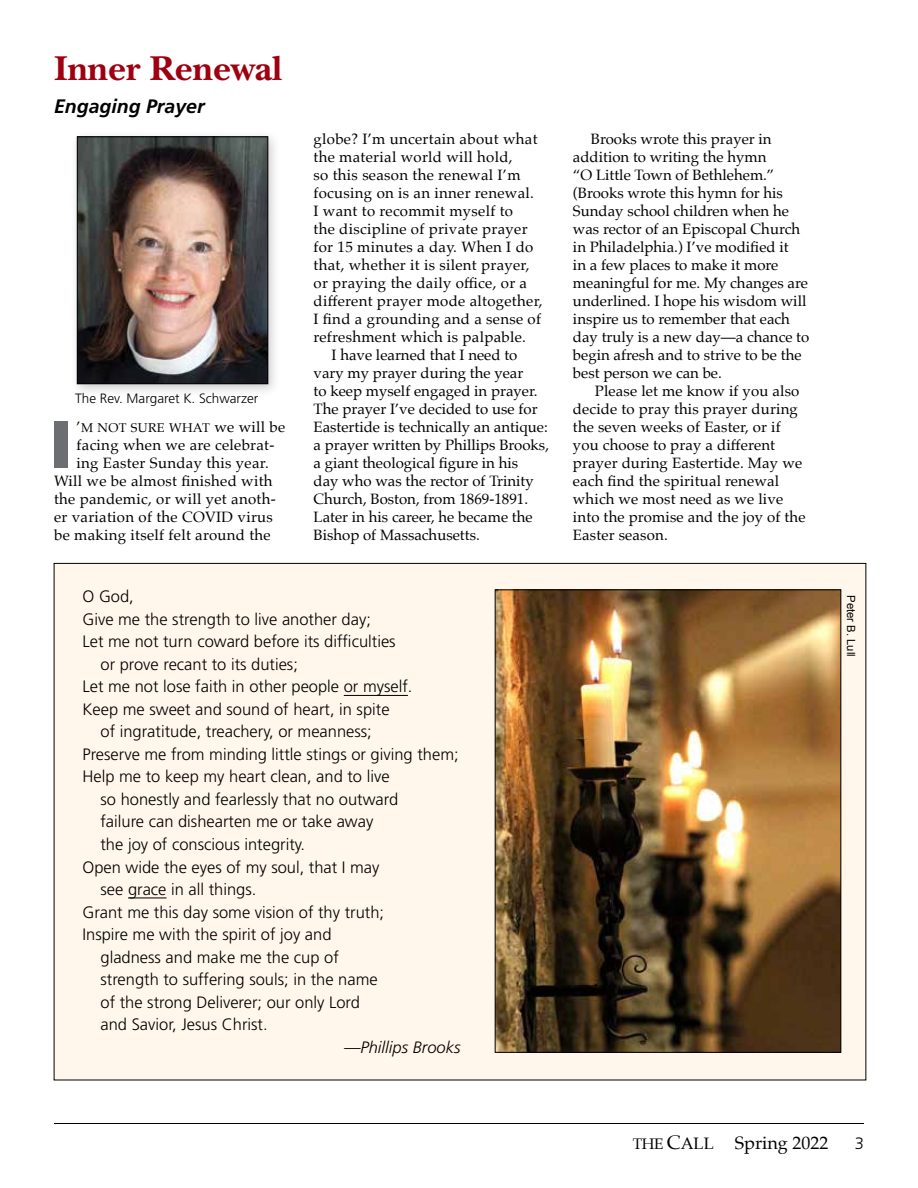
<style>
.page{position:relative;width:918px;height:1188px;background:#fff}
.page>*{position:absolute;margin:0;border:0;box-sizing:border-box;transform-origin:0 0}
.t1{font:700 68.25px "Gill Sans";color:#6d6e71}
.t2{font:700 36px "New Baskerville";color:#9f0011}
.t3{font:italic 700 19.5px "Frutiger";color:#000}
.t4{font:18px "Palatino";color:#000}
.t5{font:300 16.5px "Frutiger";color:#000}
.t6{font:italic 300 16.5px "Frutiger";color:#000}
.t7{font:15px/18px "Palatino";color:#000}
.t8{font:15px "Palatino";letter-spacing:.02em;color:#000}
.t9{font:300 13.5px "Frutiger";color:#000}
.t10{font:12.75px "Palatino Roman SC850";letter-spacing:.025em;color:#000}
.t11{font:11.25px "Arial";color:#000}
.s1{font-size:15px}
.s2{font-family:"Palatino";font-size:15px}
.s3{font-family:"Palatino Roman SC850";font-size:15.3px}
.s4{font-family:"Palatino Roman SC850";font-size:19.5px}
.s5{font-family:"Palatino Roman SC850";font-size:16.65px}
</style>
<div class="page">
<hr style="left:54px;top:1123px;width:810px;height:1px;background:#000">
<div style="left:54px;top:563px;width:812px;height:517px;background:#fff7eb"></div>
<div style="left:70px;top:130px;width:212px;height:267px;background:#000;opacity:.2"></div>
<img style="left:79px;top:138px;width:187px;height:244px">
<div style="left:77px;top:136px;width:191px;height:248px;border:1px solid #000"></div>
<hr style="left:344px;top:695px;width:64px;height:1px;background:#000">
<hr style="left:128px;top:898px;width:38px;height:1px;background:#000">
<img style="left:497px;top:591px;width:342px;height:460px">
<div style="left:495px;top:589px;width:346px;height:464px;border:1px solid #000"></div>
<h2 class="t2" style="left:54px;top:48px;width:230px">Inner Renewal</h2>
<h3 class="t3" style="left:54px;top:94px;width:152px">Engaging Prayer</h3>
<p class="t9" style="left:75px;top:391px;width:185px">The Rev. Margaret K. Schwarzer</p>
<h1 class="t1" style="left:48px;top:391px;width:27px">I</h1>
<p class="t10" style="left:77px;top:417px;width:210px"><span class="s1">’</span>M NOT SURE WHAT <span class="s2">we will be</span></p>
<p class="t8" style="left:77px;top:432px;width:199px">facing when we are celebrat-</p>
<p class="t8" style="left:77px;top:450px;width:194px">ing Easter Sunday this year.</p>
<p class="t8" style="left:54px;top:468px;width:220px">Will we be almost finished with</p>
<p class="t8" style="left:54px;top:486px;width:223px">the pandemic, or will yet anoth-</p>
<p class="t8" style="left:54px;top:504px;width:220px">er variation of the COVID virus</p>
<p class="t8" style="left:54px;top:522px;width:218px">be making itself felt around the</p>
<p class="t8" style="left:314px;top:126px;width:226px">globe? I’m uncertain about what</p>
<p class="t8" style="left:314px;top:144px;width:201px">the material world will hold,</p>
<p class="t8" style="left:314px;top:162px;width:209px">so this season the renewal I’m</p>
<p class="t8" style="left:314px;top:180px;width:222px">focusing on is an inner renewal.</p>
<p class="t8" style="left:314px;top:198px;width:201px">I want to recommit myself to</p>
<p class="t8" style="left:314px;top:216px;width:216px">the discipline of private prayer</p>
<p class="t8" style="left:314px;top:234px;width:221px">for 15 minutes a day. When I do</p>
<p class="t8" style="left:314px;top:252px;width:217px">that, whether it is silent prayer,</p>
<p class="t8" style="left:314px;top:270px;width:215px">or praying the daily office, or a</p>
<p class="t8" style="left:314px;top:288px;width:231px">different prayer mode altogether,</p>
<p class="t8" style="left:314px;top:306px;width:229px">I find a grounding and a sense of</p>
<p class="t8" style="left:314px;top:324px;width:214px">refreshment which is palpable.</p>
<p class="t7" style="left:332px;top:346px;width:187px">I have learned that I need to</p>
<p class="t7" style="left:314px;top:364px;width:211px">vary my prayer during the year</p>
<p class="t7" style="left:314px;top:382px;width:226px">to keep myself engaged in prayer.</p>
<p class="t7" style="left:314px;top:400px;width:226px">The prayer I’ve decided to use for</p>
<p class="t7" style="left:314px;top:418px;width:236px">Eastertide is technically an antique:</p>
<p class="t7" style="left:314px;top:436px;width:237px">a prayer written by Phillips Brooks,</p>
<p class="t7" style="left:314px;top:454px;width:206px">a giant theological figure in his</p>
<p class="t7" style="left:314px;top:472px;width:222px">day who was the rector of Trinity</p>
<p class="t7" style="left:314px;top:490px;width:216px">Church, Boston, from 1869-1891.</p>
<p class="t7" style="left:314px;top:508px;width:221px">Later in his career, he became the</p>
<p class="t7" style="left:314px;top:526px;width:168px">Bishop of Massachusetts.</p>
<p class="t5" style="left:82px;top:587px;width:53px">O God,</p>
<p class="t5" style="left:82px;top:610px;width:290px">Give me the strength to live another day;</p>
<p class="t5" style="left:82px;top:632px;width:315px">Let me not turn coward before its difficulties</p>
<p class="t5" style="left:101px;top:655px;width:199px">or prove recant to its duties;</p>
<p class="t5" style="left:82px;top:677px;width:332px">Let me not lose faith in other people or myself.</p>
<p class="t5" style="left:82px;top:700px;width:309px">Keep me sweet and sound of heart, in spite</p>
<p class="t5" style="left:101px;top:722px;width:273px">of ingratitude, treachery, or meanness;</p>
<p class="t5" style="left:82px;top:745px;width:378px">Preserve me from minding little stings or giving them;</p>
<p class="t5" style="left:82px;top:767px;width:309px">Help me to keep my heart clean, and to live</p>
<p class="t5" style="left:101px;top:790px;width:299px">so honestly and fearlessly that no outward</p>
<p class="t5" style="left:101px;top:812px;width:274px">failure can dishearten me or take away</p>
<p class="t5" style="left:101px;top:835px;width:206px">the joy of conscious integrity.</p>
<p class="t5" style="left:82px;top:857px;width:299px">Open wide the eyes of my soul, that I may</p>
<p class="t5" style="left:101px;top:880px;width:157px">see grace in all things.</p>
<p class="t5" style="left:82px;top:902px;width:303px">Grant me this day some vision of thy truth;</p>
<p class="t5" style="left:82px;top:925px;width:251px">Inspire me with the spirit of joy and</p>
<p class="t5" style="left:101px;top:948px;width:240px">gladness and make me the cup of</p>
<p class="t5" style="left:101px;top:970px;width:279px">strength to suffering souls; in the name</p>
<p class="t5" style="left:101px;top:993px;width:261px">of the strong Deliverer; our only Lord</p>
<p class="t5" style="left:101px;top:1015px;width:169px">and Savior, Jesus Christ.</p>
<p class="t6" style="left:344px;top:1037px;width:118px">—Phillips Brooks</p>
<p class="t7" style="left:573px;top:130px;width:238px;text-indent:18px">Brooks wrote this prayer in addition to writing the hymn<br>“O Little Town of Bethlehem.” (Brooks wrote this hymn for his<br>Sunday school children when he was rector of an Episcopal Church in Philadelphia.) I’ve modified it<br>in a few places to make it more meaningful for me. My changes are underlined. I hope his wisdom will inspire us to remember that each day truly is a new day—a chance to begin afresh and to strive to be the best person we can be.</p>
<p class="t7" style="left:573px;top:382px;width:234px;text-indent:22px">Please let me know if you also decide to pray this prayer during the seven weeks of Easter, or if you choose to pray a different prayer during Eastertide. May we each find the spiritual renewal which we most need as we live into the promise and the joy of the<br>Easter season.</p>
<p class="t11" style="left:859px;top:595px;width:63px;rotate:90deg">Peter B. Lull</p>
<p class="t4" style="left:633px;top:1128px;width:197px"><span class="s3">THE</span> <span class="s4">C</span><span class="s5">ALL</span> Spring 2022</p>
<p class="t5" style="left:855px;top:1134px;width:11px">3</p>
</div>
